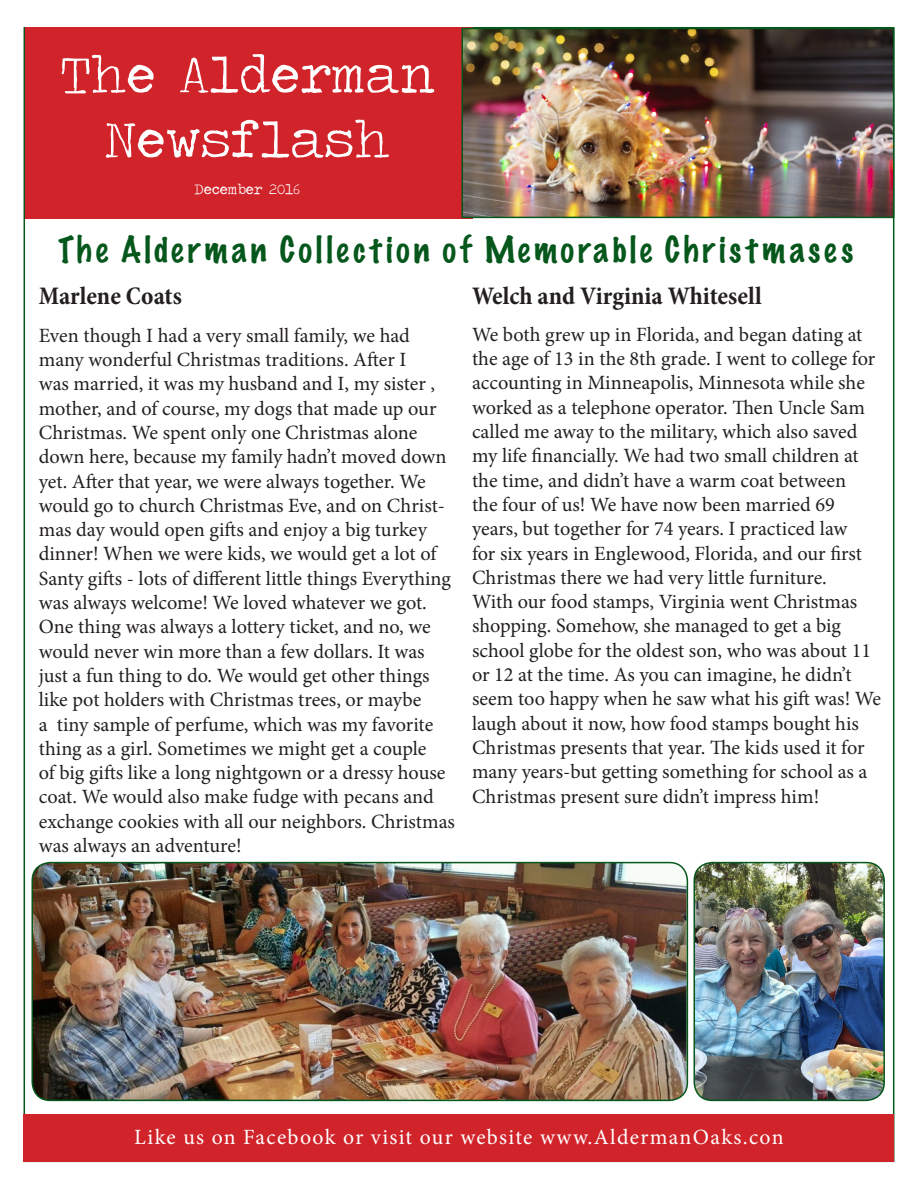
<style>
.page{position:relative;width:918px;height:1188px;background:#fff}
.page>*{position:absolute;margin:0;border:0;box-sizing:border-box;transform-origin:0 0}
.t1{font:54px/64.8px "Traveling Typewriter";color:#fff;text-align:center}
.t2{font:100 33px "Marker Felt";letter-spacing:.11em;color:#06571c}
.t3{font:700 condensed 25.5px "Minion Pro";color:#231f20}
.t4{font:21.75px "Minion Pro";letter-spacing:.06em;color:#fff}
.t5{font:20.25px/24.3px "Minion Pro";letter-spacing:-.005em;color:#231f20}
.t6{font:15px "Traveling Typewriter";color:#fff}
</style>
<div class="page">
<div style="left:25px;top:27px;width:448px;height:191px;background:#d1232a"></div>
<img style="left:464px;top:31px;width:427px;height:184px">
<div style="left:461px;top:28px;width:433px;height:190px;border:2px solid #06571c"></div>
<div style="left:24px;top:1115px;width:870px;height:47px;background:#d1232a"></div>
<img style="left:32px;top:863px;width:655px;height:237px">
<div style="left:32px;top:862px;width:656px;height:239px;border:2px solid #06571c;border-radius:18px"></div>
<img style="left:694px;top:863px;width:190px;height:237px">
<div style="left:694px;top:862px;width:191px;height:239px;border:2px solid #06571c;border-radius:18px"></div>
<p class="t1" style="left:59px;top:41px;width:377px">The Alderman<br>Newsflash</p>
<p class="t6" style="left:195px;top:179px;width:107px">December 2016</p>
<p class="t2" style="left:58px;top:223px;width:797px">The Alderman Collection of Memorable Christmases</p>
<p class="t3" style="left:39px;top:278px;width:145px">Marlene Coats</p>
<p class="t5" style="left:39px;top:323px;width:418px">Even though I had a very small family, we had many wonderful Christmas traditions. After I<br>was married, it was my husband and I, my sister , mother, and of course, my dogs that made up our Christmas. We spent only one Christmas alone down here, because my family hadn’t moved down yet. After that year, we were always together. We would go to church Christmas Eve, and on Christ&shy;mas day would open gifts and enjoy a big turkey dinner! When we were kids, we would get a lot of Santy gifts - lots of different little things Everything was always welcome! We loved whatever we got.<br>One thing was always a lottery ticket, and no, we would never win more than a few dollars. It was just a fun thing to do. We would get other things like pot holders with Christmas trees, or maybe<br>a tiny sample of perfume, which was my favorite thing as a girl. Sometimes we might get a couple<br>of big gifts like a long nightgown or a dressy house coat. We would also make fudge with pecans and exchange cookies with all our neighbors. Christmas was always an adventure!</p>
<p class="t3" style="left:472px;top:278px;width:291px">Welch and Virginia Whitesell</p>
<p class="t5" style="left:472px;top:322px;width:411px">We both grew up in Florida, and began dating at the age of 13 in the 8th grade. I went to college for accounting in Minneapolis, Minnesota while she worked as a telephone operator. Then Uncle Sam called me away to the military, which also saved my life financially. We had two small children at the time, and didn’t have a warm coat between<br>the four of us! We have now been married 69 years, but together for 74 years. I practiced law<br>for six years in Englewood, Florida, and our first Christmas there we had very little furniture.<br>With our food stamps, Virginia went Christmas shopping. Somehow, she managed to get a big school globe for the oldest son, who was about 11 or 12 at the time. As you can imagine, he didn’t seem too happy when he saw what his gift was! We laugh about it now, how food stamps bought his Christmas presents that year. The kids used it for many years-but getting something for school as a Christmas present sure didn’t impress him!</p>
<p class="t4" style="left:134px;top:1122px;width:651px">Like us on Facebook or visit our website www.AldermanOaks.con</p>
</div>
